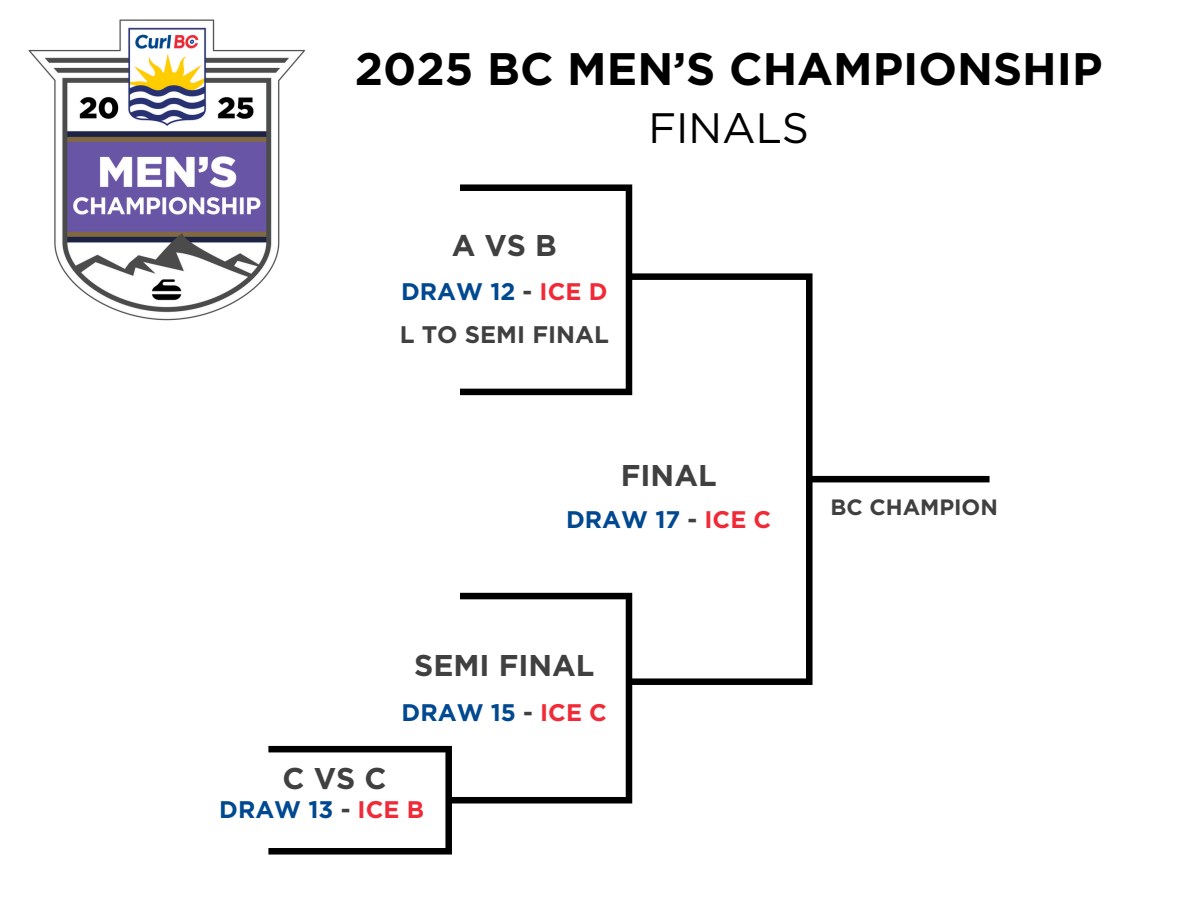
<style>
.page{position:relative;width:1188px;height:918px;background:#fff}
.page>*{position:absolute;margin:0;border:0;box-sizing:border-box;transform-origin:0 0}
.t1{font:700 45.6px "Gotham";color:#000}
.t2{font:42.6px "Gotham";color:#000}
.t3{font:700 30px "Gotham";color:#404040}
.t4{font:700 24px "Gotham";color:#004990}
.t5{font:700 24px "Gotham";color:#404040}
.t6{font:700 22.2px "Gotham";color:#404040}
.s1{color:#404040}
.s2{color:#f02a37}
</style>
<div class="page">
<svg style="left:268px;top:184px;width:722px;height:671px"></svg>
<div style="left:133px;top:108px;width:327px;height:555px;background:#fff"></div>
<img style="left:28px;top:19px;width:278px;height:302px">
<p class="t1" style="left:355px;top:41px;width:749px">2025 BC MEN’S CHAMPIONSHIP</p>
<p class="t2" style="left:648px;top:102px;width:162px">FINALS</p>
<p class="t3" style="left:452px;top:227px;width:107px">AVSB</p>
<h2 class="t4" style="left:401px;top:277px;width:208px">DRAW 12 <span class="s1">-</span> <span class="s2">ICE D</span></h2>
<h1 class="t5" style="left:400px;top:319px;width:211px">L TO SEMI FINAL</h1>
<p class="t3" style="left:621px;top:458px;width:97px">FINAL</p>
<h2 class="t4" style="left:566px;top:505px;width:207px">DRAW 17 <span class="s1">-</span> <span class="s2">ICE C</span></h2>
<h2 class="t3" style="left:414px;top:647px;width:182px">SEMI FINAL</h2>
<p class="t3" style="left:283px;top:760px;width:105px">CVSC</p>
<p class="t4" style="left:402px;top:698px;width:207px">DRAW 15 <span class="s1">-</span> <span class="s2">ICE C</span></p>
<p class="t4" style="left:219px;top:795px;width:206px">DRAW 13 <span class="s1">-</span> <span class="s2">ICE B</span></p>
<p class="t6" style="left:831px;top:493px;width:169px">BC CHAMPION</p>
</div>
